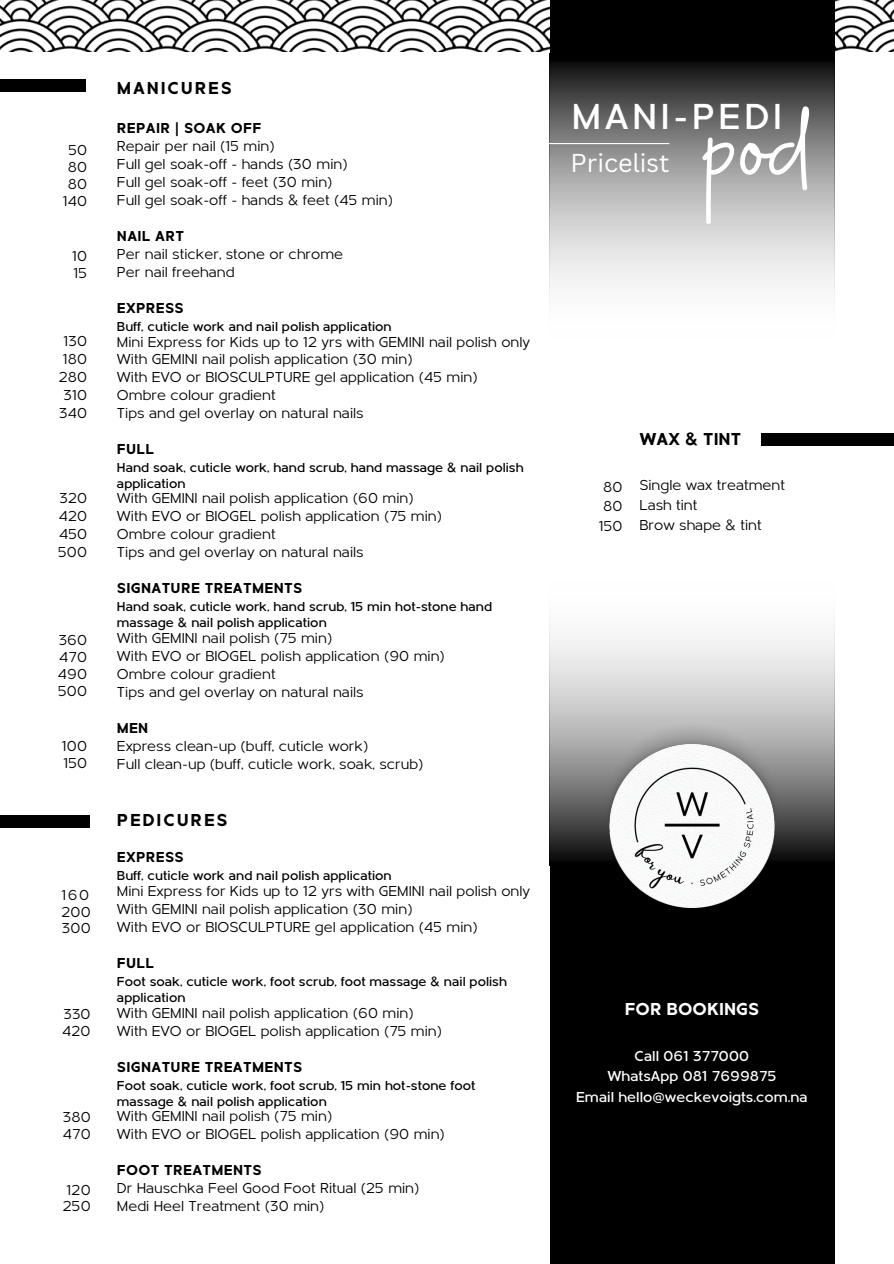
<style>
.page{position:relative;width:894px;height:1264px;background:#fff}
.page>*{position:absolute;margin:0;border:0;box-sizing:border-box;transform-origin:0 0}
.t1{font:116.7px "Buffalo";color:#fff}
.t2{font:500 37.65px "Metrisch";letter-spacing:.1em;color:#fff}
.t3{font:25.2px "Canva Sans";color:#fff}
.t4{font:700 18px "Metrisch";letter-spacing:.1em;color:#000}
.t5{font:700 18px "Metrisch";color:#fff}
.t6{font:15px/18px "Metrisch";color:#000}
.t7{font:700 15px "Metrisch";letter-spacing:.02em;color:#000}
.t8{font:500 15px/20.2px "Metrisch";color:#fff;text-align:center}
.t9{font:500 13.5px/15.8px "Metrisch";color:#000}
.s1{font-weight:700}
</style>
<div class="page">
<img style="left:0;top:0;width:893px;height:52px">
<div style="left:549px;top:0;width:285px;height:62px;background:#000"></div>
<div style="left:0;top:79px;width:86px;height:12px;background:#000"></div>
<div style="left:0;top:815px;width:89px;height:12px;background:#000"></div>
<svg style="left:549px;top:62px;width:285px;height:239px;background:#a0a0a0"></svg>
<hr style="left:458px;top:143px;width:211px;height:1px;background:#fff">
<div style="left:549px;top:857px;width:285px;height:406px;background:#000"></div>
<svg style="left:549px;top:620px;width:285px;height:240px"></svg>
<img style="left:603px;top:719px;width:177px;height:141px">
<img style="left:611px;top:767px;width:165px;height:141px">
<div style="left:761px;top:434px;width:132px;height:12px;background:#000"></div>
<h6 class="t6" style="left:63px;top:143px;width:26px;line-height:16.8px;text-align:center">50<br>80<br>80<br>140</h6>
<h4 class="t6" style="left:72px;top:249px;width:17px;line-height:16.8px">10<br>15</h4>
<h6 class="t6" style="left:59px;top:333px;width:30px;text-align:center">130<br>180<br>280<br>310<br>340</h6>
<p class="t6" style="left:58px;top:490px;width:31px;text-align:justify">320<br>420<br>450<br>500</p>
<p class="t6" style="left:58px;top:633px;width:31px;line-height:16.8px;text-align:justify">360<br>470<br>490<br>500</p>
<p class="t6" style="left:62px;top:738px;width:27px;line-height:16.8px">100<br>150</p>
<p class="t6" style="left:61px;top:887px;width:31px;line-height:16.8px;text-align:justify">160<br>200<br>300</p>
<p class="t6" style="left:62px;top:1006px;width:30px;line-height:16.8px">330<br>420</p>
<p class="t6" style="left:63px;top:1110px;width:30px;line-height:16.8px">380<br>470</p>
<p class="t6" style="left:63px;top:1182px;width:29px;line-height:16.8px">120<br>250</p>
<h6 class="t4" style="left:117px;top:80px;width:116px">MANICURES</h6>
<h6 class="t6" style="left:117px;top:120px;width:277px"><span class="s1">REPAIR | SOAK OFF<br></span>Repair per nail (15 min)<br>Full gel soak-off - hands (30 min)<br>Full gel soak-off - feet (30 min)<br>Full gel soak-off - hands &amp; feet (45 min)</h6>
<h6 class="t6" style="left:117px;top:228px;width:228px"><span class="s1">NAIL ART<br></span>Per nail sticker, stone or chrome<br>Per nail freehand</h6>
<h6 class="t7" style="left:117px;top:302px;width:68px">EXPRESS</h6>
<h6 class="t9" style="left:117px;top:320px;width:276px">Buff, cuticle work and nail polish application</h6>
<h6 class="t6" style="left:117px;top:334px;width:414px">Mini Express for Kids up to 12 yrs with GEMINI nail polish only With GEMINI nail polish application (30 min)<br>With EVO or BIOSCULPTURE gel application (45 min)<br>Ombre colour gradient<br>Tips and gel overlay on natural nails</h6>
<h6 class="t7" style="left:117px;top:442px;width:39px">FULL</h6>
<h6 class="t9" style="left:117px;top:460px;width:408px">Hand soak, cuticle work, hand scrub, hand massage &amp; nail polish application</h6>
<h6 class="t6" style="left:117px;top:490px;width:298px">With GEMINI nail polish application (60 min)</h6>
<h6 class="t6" style="left:117px;top:508px;width:326px">With EVO or BIOGEL polish application (75 min)</h6>
<p class="t6" style="left:117px;top:526px;width:160px">Ombre colour gradient</p>
<h1 class="t6" style="left:117px;top:544px;width:248px">Tips and gel overlay on natural nails</h1>
<h3 class="t7" style="left:117px;top:582px;width:186px">SIGNATURE TREATMENTS</h3>
<h4 class="t9" style="left:117px;top:600px;width:376px">Hand soak, cuticle work, hand scrub, 15 min hot-stone hand massage &amp; nail polish application</h4>
<h6 class="t6" style="left:117px;top:630px;width:217px">With GEMINI nail polish (75 min)</h6>
<h6 class="t6" style="left:117px;top:648px;width:329px">With EVO or BIOGEL polish application (90 min)</h6>
<h6 class="t6" style="left:117px;top:666px;width:160px">Ombre colour gradient</h6>
<p class="t6" style="left:117px;top:684px;width:248px">Tips and gel overlay on natural nails</p>
<p class="t6" style="left:117px;top:720px;width:308px"><span class="s1">MEN<br></span>Express clean-up (buff, cuticle work)<br>Full clean-up (buff, cuticle work, soak, scrub)</p>
<p class="t4" style="left:117px;top:813px;width:112px">PEDICURES</p>
<p class="t7" style="left:117px;top:851px;width:68px">EXPRESS</p>
<p class="t9" style="left:117px;top:869px;width:276px">Buff, cuticle work and nail polish application</p>
<p class="t6" style="left:117px;top:883px;width:414px">Mini Express for Kids up to 12 yrs with GEMINI nail polish only<br>With GEMINI nail polish application (30 min)<br>With EVO or BIOSCULPTURE gel application (45 min)</p>
<p class="t7" style="left:117px;top:957px;width:39px">FULL</p>
<p class="t9" style="left:117px;top:975px;width:391px">Foot soak, cuticle work, foot scrub, foot massage &amp; nail polish application</p>
<p class="t6" style="left:117px;top:1005px;width:298px">With GEMINI nail polish application (60 min)</p>
<p class="t6" style="left:117px;top:1023px;width:326px">With EVO or BIOGEL polish application (75 min)</p>
<p class="t7" style="left:117px;top:1060px;width:186px">SIGNATURE TREATMENTS</p>
<p class="t9" style="left:117px;top:1078px;width:360px">Foot soak, cuticle work, foot scrub, 15 min hot-stone foot massage &amp; nail polish application</p>
<p class="t6" style="left:117px;top:1108px;width:217px">With GEMINI nail polish (75 min)</p>
<p class="t6" style="left:117px;top:1126px;width:329px">With EVO or BIOGEL polish application (90 min)</p>
<p class="t6" style="left:117px;top:1162px;width:304px"><span class="s1">FOOT TREATMENTS<br></span>Dr Hauschka Feel Good Foot Ritual (25 min)<br>Medi Heel Treatment (30 min)</p>
<h6 class="t2" style="left:571px;top:101px;width:211px">MANI-PEDI</h6>
<h6 class="t1" style="left:703px;top:74px;width:111px">pod</h6>
<p class="t3" style="left:570px;top:145px;width:100px">Pricelist</p>
<h6 class="t6" style="left:598px;top:479px;width:25px;line-height:19.2px;text-align:justify">80<br>80<br>150</h6>
<h4 class="t4" style="left:639px;top:431px;width:103px">WAX &amp; TINT</h4>
<h6 class="t6" style="left:639px;top:476px;width:147px;line-height:20.2px">Single wax treatment<br>Lash tint<br>Brow shape &amp; tint</h6>
<p class="t5" style="left:624px;top:1001px;width:136px">FOR BOOKINGS</p>
<p class="t8" style="left:576px;top:1047px;width:233px">Call 061 377000<br>WhatsApp 081 7699875<br>Email hello@weckevoigts.com.na</p>
</div>
